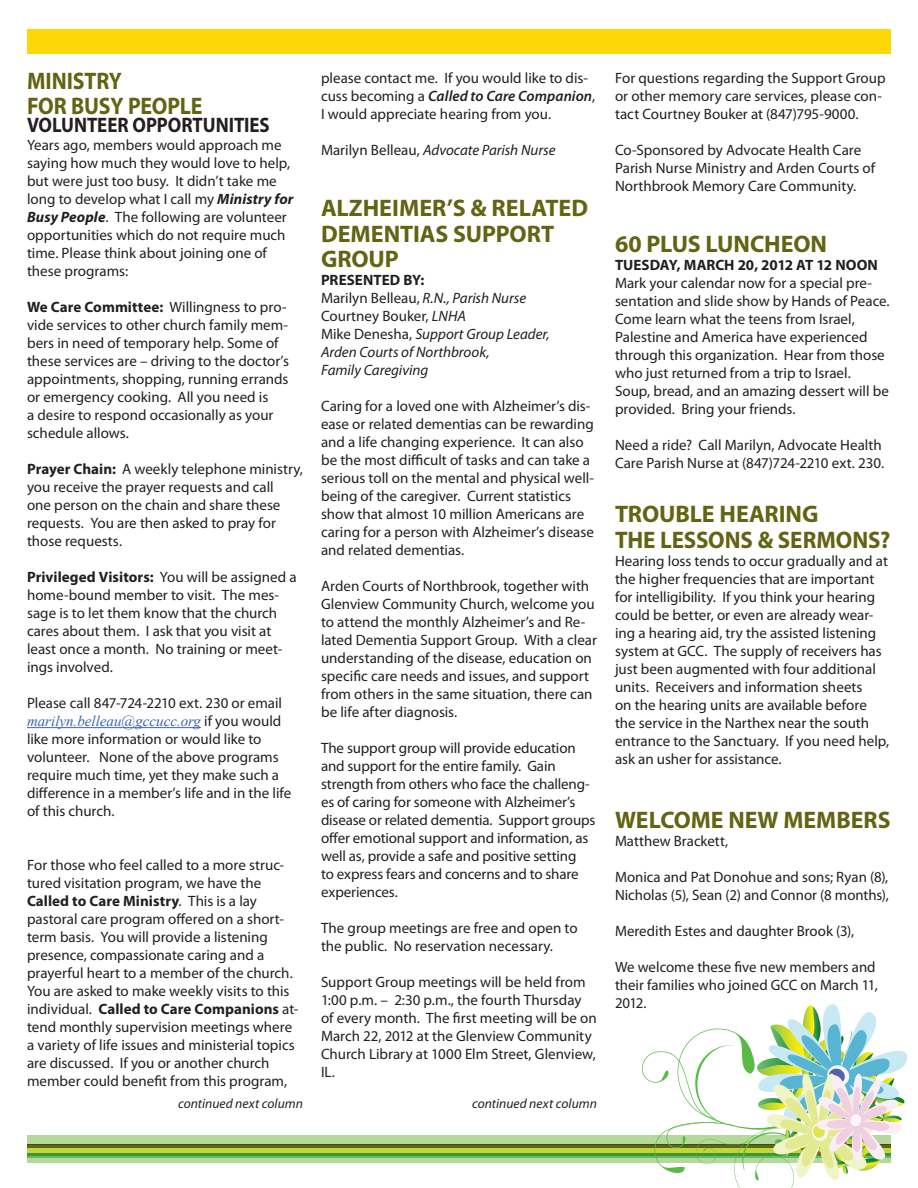
<style>
.page{position:relative;width:918px;height:1188px;background:#fff}
.page>*{position:absolute;margin:0;border:0;box-sizing:border-box;transform-origin:0 0}
.t1{font:700 24px/25.5px "Myriad Pro";color:#636413}
.t2{font:700 24px "Myriad Pro";color:#636413;scale:.91 1}
.t3{font:700 24px "Myriad Pro";color:#636413;scale:.96 1}
.t4{font:700 21px "Myriad Pro";color:#231f20;scale:.9 1}
.t5{font:15px/18px "Myriad Pro";color:#231f20}
.t6{font:italic 15px "Myriad Pro";color:#231f20}
.t7{font:700 15px "Myriad Pro";color:#231f20}
.t8{font:italic 13.5px "Myriad Pro";color:#231f20}
.s1{font-weight:700;font-style:italic}
.s2{font-weight:700}
.s3{font-family:"Times New Roman";font-style:italic;color:#3d65b0}
.s4{font-weight:600;font-style:italic}
.s5{font-style:normal}
.s6{font-style:italic}
</style>
<div class="page">
<hr style="left:27px;top:727px;width:174px;height:1px;background:#3d65b0">
<div style="left:27px;top:1136px;width:864px;height:17px;background:#b4d99b"></div>
<div style="left:27px;top:1144px;width:864px;height:17px;background:#636413"></div>
<svg style="left:27px;top:1148px;width:615px;height:6px;background:#abcb37"></svg>
<div style="left:27px;top:1154px;width:864px;height:7px;background:#459336"></div>
<div style="left:27px;top:1156px;width:864px;height:5px;background:#5ebd68"></div>
<hr style="left:27px;top:1158px;width:864px;height:4px;background:#b4d99b">
<div style="left:27px;top:29px;width:864px;height:25px;background:#fed708"></div>
<svg style="left:642px;top:1004px;width:266px;height:184px"></svg>
<div style="left:850px;top:1114px;width:11px;height:12px;background:#faf6f8;border-radius:50%"></div>
<p class="t2" style="left:27px;top:65px;width:106px">MINISTRY</p>
<p class="t2" style="left:27px;top:90px;width:194px">FOR BUSY PEOPLE</p>
<p class="t4" style="left:27px;top:111px;width:271px">VOLUNTEER OPPORTUNITIES</p>
<p class="t5" style="left:27px;top:136px;width:268px">Years ago, members would approach me saying how much they would love to help, but were just too busy. It didn’t take me long to develop what I call my <span class="s1">Ministry for Busy People</span>. The following are volunteer opportunities which do not require much time. Please think about joining one of these programs:</p>
<p class="t5" style="left:27px;top:298px;width:264px"><span class="s2">We Care Committee:</span> Willingness to pro&shy;vide services to other church family mem&shy;bers in need of temporary help. Some of these services are – driving to the doctor’s appointments, shopping, running errands or emergency cooking. All you need is<br>a desire to respond occasionally as your schedule allows.</p>
<p class="t5" style="left:27px;top:460px;width:277px"><span class="s2">Prayer Chain:</span> A weekly telephone ministry, you receive the prayer requests and call<br>one person on the chain and share these requests. You are then asked to pray for those requests.</p>
<p class="t5" style="left:27px;top:568px;width:271px"><span class="s2">Privileged Visitors:</span> You will be assigned a home-bound member to visit. The mes&shy;sage is to let them know that the church cares about them. I ask that you visit at least once a month. No training or meet&shy;ings involved.</p>
<p class="t5" style="left:27px;top:694px;width:266px">Please call 847-724-2210 ext. 230 or email <span class="s3">marilyn.belleau@gccucc.org</span> if you would like more information or would like to volunteer. None of the above programs require much time, yet they make such a difference in a member’s life and in the life of this church.</p>
<p class="t5" style="left:27px;top:856px;width:273px">For those who feel called to a more struc&shy;tured visitation program, we have the <span class="s2">Called to Care Ministry</span>. This is a lay pastoral care program offered on a short&shy;term basis. You will provide a listening presence, compassionate caring and a prayerful heart to a member of the church.<br>You are asked to make weekly visits to this individual. <span class="s2">Called to Care Companions</span> at&shy;tend monthly supervision meetings where a variety of life issues and ministerial topics are discussed. If you or another church member could benefit from this program,</p>
<p class="t5" style="left:321px;top:69px;width:276px">please contact me. If you would like to dis&shy;cuss becoming a <span class="s4">Called to Care Companion</span>,<br>I would appreciate hearing from you.</p>
<p class="t6" style="left:321px;top:141px;width:236px"><span class="s5">Marilyn Belleau,</span> Advocate Parish Nurse</p>
<p class="t1" style="left:321px;top:194px;width:269px">ALZHEIMER’S &amp; RELATED</p>
<p class="t1" style="left:321px;top:220px;width:235px">DEMENTIAS SUPPORT<br>GROUP</p>
<p class="t7" style="left:321px;top:270px;width:105px">PRESENTED BY:</p>
<p class="t6" style="left:321px;top:289px;width:207px"><span class="s5">Marilyn Belleau,</span> R.N., Parish Nurse</p>
<p class="t5" style="left:321px;top:307px;width:146px">Courtney Bouker, <span class="s6">LNHA</span></p>
<p class="t6" style="left:321px;top:325px;width:230px"><span class="s5">Mike Denesha,</span> Support Group Leader,</p>
<p class="t6" style="left:321px;top:343px;width:170px">Arden Courts of Northbrook,</p>
<p class="t6" style="left:321px;top:361px;width:109px">Family Caregiving</p>
<p class="t5" style="left:321px;top:397px;width:275px">Caring for a loved one with Alzheimer’s dis&shy;ease or related dementias can be rewarding and a life changing experience. It can also be the most difficult of tasks and can take a serious toll on the mental and physical well&shy;being of the caregiver. Current statistics show that almost 10 million Americans are caring for a person with Alzheimer’s disease and related dementias.</p>
<p class="t5" style="left:321px;top:577px;width:277px">Arden Courts of Northbrook, together with Glenview Community Church, welcome you to attend the monthly Alzheimer’s and Re&shy;lated Dementia Support Group. With a clear understanding of the disease, education on specific care needs and issues, and support from others in the same situation, there can be life after diagnosis.</p>
<p class="t5" style="left:321px;top:739px;width:276px">The support group will provide education and support for the entire family. Gain strength from others who face the challeng&shy;es of caring for someone with Alzheimer’s disease or related dementia. Support groups offer emotional support and information, as well as, provide a safe and positive setting<br>to express fears and concerns and to share experiences.</p>
<p class="t5" style="left:321px;top:919px;width:258px">The group meetings are free and open to the public. No reservation necessary.</p>
<p class="t5" style="left:321px;top:973px;width:277px">Support Group meetings will be held from 1:00 p.m. – 2:30 p.m., the fourth Thursday of every month. The first meeting will be on March 22, 2012 at the Glenview Community Church Library at 1000 Elm Street, Glenview, IL.</p>
<p class="t8" style="left:178px;top:1095px;width:126px">continued next column</p>
<p class="t8" style="left:472px;top:1095px;width:126px">continued next column</p>
<p class="t5" style="left:615px;top:69px;width:272px">For questions regarding the Support Group or other memory care services, please con&shy;tact Courtney Bouker at (847)795-9000.</p>
<p class="t5" style="left:615px;top:141px;width:262px">Co-Sponsored by Advocate Health Care<br>Parish Nurse Ministry and Arden Courts of<br>Northbrook Memory Care Community.</p>
<p class="t1" style="left:615px;top:230px;width:214px">60 PLUS LUNCHEON</p>
<p class="t7" style="left:615px;top:255px;width:264px">TUESDAY, MARCH 20, 2012 AT 12 NOON</p>
<p class="t5" style="left:615px;top:274px;width:276px">Mark your calendar now for a special pre&shy;sentation and slide show by Hands of Peace.<br>Come learn what the teens from Israel, Palestine and America have experienced through this organization. Hear from those who just returned from a trip to Israel.</p>
<p class="t5" style="left:615px;top:382px;width:275px">Soup, bread, and an amazing dessert will be provided. Bring your friends.</p>
<p class="t5" style="left:615px;top:436px;width:271px">Need a ride? Call Marilyn, Advocate Health<br>Care Parish Nurse at (847)724-2210 ext. 230.</p>
<p class="t1" style="left:615px;top:500px;width:205px">TROUBLE HEARING</p>
<p class="t3" style="left:615px;top:524px;width:288px">THE LESSONS &amp; SERMONS?</p>
<p class="t5" style="left:615px;top:551px;width:276px">Hearing loss tends to occur gradually and at the higher frequencies that are important for intelligibility. If you think your hearing could be better, or even are already wear&shy;ing a hearing aid, try the assisted listening system at GCC. The supply of receivers has just been augmented with four additional units. Receivers and information sheets<br>on the hearing units are available before the service in the Narthex near the south entrance to the Sanctuary. If you need help, ask an usher for assistance.</p>
<p class="t1" style="left:615px;top:806px;width:277px">WELCOME NEW MEMBERS</p>
<p class="t5" style="left:615px;top:832px;width:115px">Matthew Brackett,</p>
<p class="t5" style="left:615px;top:868px;width:275px">Monica and Pat Donohue and sons; Ryan (8),<br>Nicholas (5), Sean (2) and Connor (8 months),</p>
<p class="t5" style="left:615px;top:922px;width:241px">Meredith Estes and daughter Brook (3),</p>
<p class="t5" style="left:615px;top:958px;width:264px">We welcome these five new members and their families who joined GCC on March 11,<br>2012.</p>
</div>
